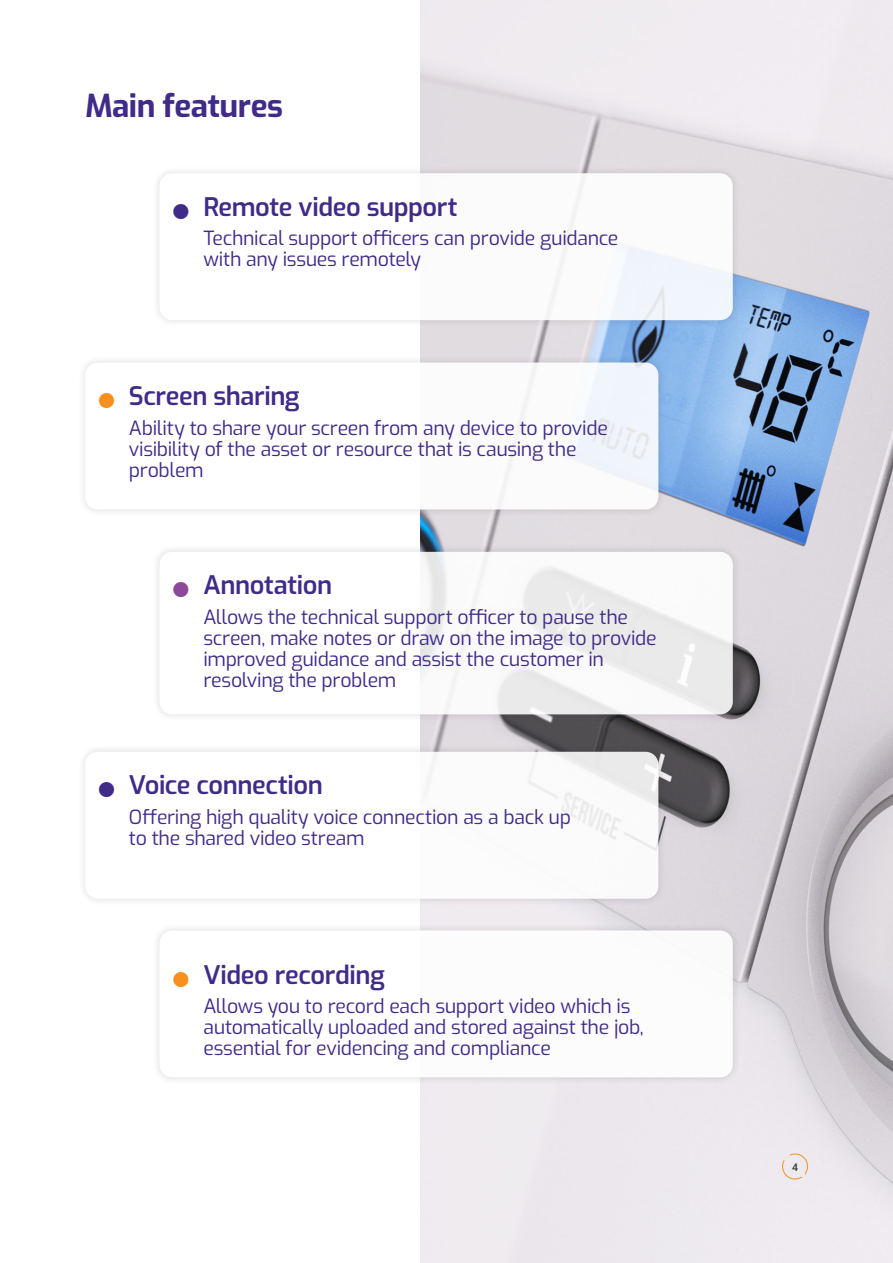
<style>
.page{position:relative;width:893px;height:1263px;background:#fff}
.page>*{position:absolute;margin:0;border:0;box-sizing:border-box;transform-origin:0 0}
.t1{font:700 31.5px "Exo";letter-spacing:-.015em;color:#402b89}
.SubHead{font:600 25.5px "Exo";letter-spacing:-.015em;color:#402b89}
.SubHead-2{font:19.5px/21px "Exo";letter-spacing:-.015em;color:#402b89}
.Small_Body{font:500 10.5px "Roboto";color:#35383b}
.s1{color:#f6911e}
.s2{color:#8d479b}
</style>
<div class="page">
<img style="left:421px;top:1px;width:472px;height:1262px">
<svg style="left:782px;top:1153px;width:26px;height:27px"></svg>
<div style="left:151px;top:165px;width:590px;height:164px;background:#231f20;opacity:.18"></div>
<div style="left:159px;top:173px;width:574px;height:147px;background:#fff;border-radius:13px"></div>
<div style="left:77px;top:354px;width:589px;height:164px;background:#231f20;opacity:.18"></div>
<div style="left:85px;top:362px;width:573px;height:147px;background:#fff;border-radius:13px"></div>
<div style="left:151px;top:544px;width:590px;height:179px;background:#231f20;opacity:.18"></div>
<div style="left:159px;top:552px;width:574px;height:162px;background:linear-gradient(to right,#fff,#f0f0f1);border-radius:13px"></div>
<div style="left:77px;top:743px;width:589px;height:164px;background:#231f20;opacity:.18"></div>
<div style="left:85px;top:752px;width:573px;height:147px;background:#fff;border-radius:13px"></div>
<div style="left:151px;top:922px;width:590px;height:164px;background:#231f20;opacity:.18"></div>
<div style="left:159px;top:930px;width:574px;height:147px;background:#fff;border-radius:13px"></div>
<p class="t1" style="left:85px;top:81px;width:200px">Main features</p>
<p class="SubHead" style="left:174px;top:187px;width:285px">■ Remote video support</p>
<p class="SubHead-2" style="left:203px;top:227px;width:417px">Technical support officers can provide guidance with any issues remotely</p>
<p class="SubHead" style="left:99px;top:377px;width:202px"><span class="s1">■</span> Screen sharing</p>
<p class="SubHead-2" style="left:129px;top:416px;width:480px">Ability to share your screen from any device to provide visibility of the asset or resource that is causing the problem</p>
<p class="SubHead" style="left:174px;top:566px;width:160px"><span class="s2">■</span> Annotation</p>
<p class="SubHead-2" style="left:203px;top:605px;width:455px">Allows the technical support officer to pause the screen, make notes or draw on the image to provide improved guidance and assist the customer in resolving the problem</p>
<p class="SubHead" style="left:99px;top:766px;width:225px">■ Voice connection</p>
<p class="SubHead-2" style="left:129px;top:805px;width:443px">Offering high quality voice connection as a back up to the shared video stream</p>
<p class="SubHead" style="left:174px;top:955px;width:213px"><span class="s1">■</span> Video recording</p>
<p class="SubHead-2" style="left:203px;top:994px;width:442px">Allows you to record each support video which is automatically uploaded and stored against the job, essential for evidencing and compliance</p>
<p class="Small_Body" style="left:792px;top:1159px;width:7px">4</p>
</div>
